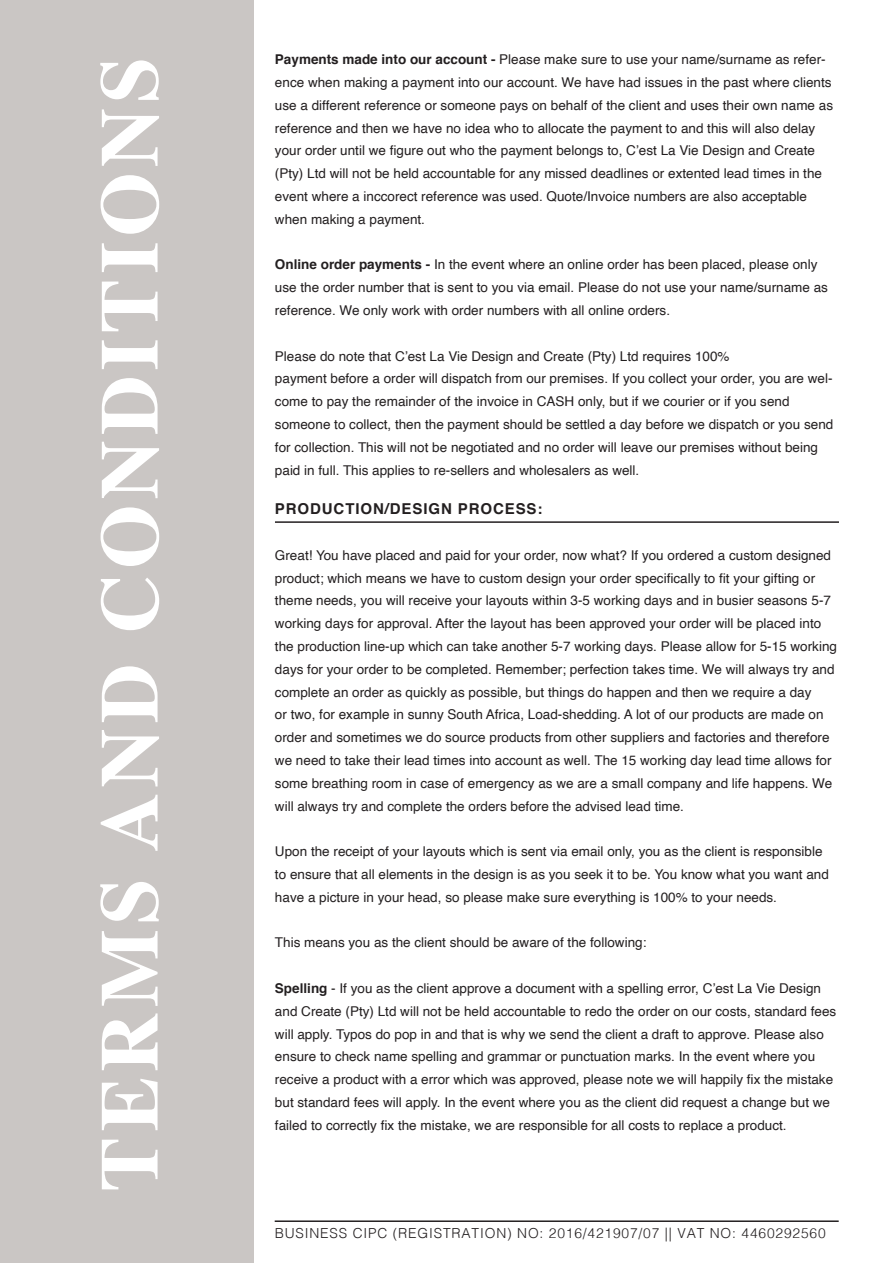
<style>
.page{position:relative;width:893px;height:1263px;background:#fff}
.page>*{position:absolute;margin:0;border:0;box-sizing:border-box;transform-origin:0 0}
.t1{font:700 82.5px "Times";letter-spacing:.06em;color:#fff}
.t2{font:700 15px "Helvetica";letter-spacing:.06em;color:#231f20}
.t3{font:300 13.8px "Helvetica";letter-spacing:.06em;color:#231f20}
.t4{font:13.5px/22.8px "Helvetica";color:#231f20}
.s1{font-weight:700}
</style>
<div class="page">
<div style="left:0;top:0;width:253px;height:1263px;background:#cac6c4"></div>
<hr style="left:275px;top:1220px;width:564px;height:2px;background:#231f20">
<hr style="left:275px;top:521px;width:564px;height:2px;background:#231f20">
<h1 class="t1" style="left:51px;top:1191px;width:1136px;rotate:-90deg">TERMS AND CONDITIONS</h1>
<p class="t4" style="left:275px;top:48px;width:560px"><span class="s1">Payments made into our account -</span> Please make sure to use your name/surname as refer&shy;ence when making a payment into our account. We have had issues in the past where clients use a different reference or someone pays on behalf of the client and uses their own name as reference and then we have no idea who to allocate the payment to and this will also delay your order until we figure out who the payment belongs to, C’est La Vie Design and Create (Pty) Ltd will not be held accountable for any missed deadlines or extented lead times in the event where a inccorect reference was used. Quote/Invoice numbers are also acceptable when making a payment.</p>
<p class="t4" style="left:275px;top:254px;width:555px"><span class="s1">Online order payments -</span> In the event where an online order has been placed, please only use the order number that is sent to you via email. Please do not use your name/surname as reference. We only work with order numbers with all online orders.</p>
<p class="t4" style="left:275px;top:345px;width:456px">Please do note that C’est La Vie Design and Create (Pty) Ltd requires 100%</p>
<p class="t4" style="left:275px;top:368px;width:559px">payment before a order will dispatch from our premises. If you collect your order, you are wel&shy;come to pay the remainder of the invoice in CASH only, but if we courier or if you send</p>
<p class="t4" style="left:275px;top:413px;width:560px">someone to collect, then the payment should be settled a day before we dispatch or you send for collection. This will not be negotiated and no order will leave our premises without being paid in full. This applies to re-sellers and wholesalers as well.</p>
<p class="t2" style="left:275px;top:497px;width:269px">PRODUCTION/DESIGN PROCESS:</p>
<p class="t4" style="left:275px;top:544px;width:563px">Great! You have placed and paid for your order, now what? If you ordered a custom designed product; which means we have to custom design your order specifically to fit your gifting or theme needs, you will receive your layouts within 3-5 working days and in busier seasons 5-7 working days for approval. After the layout has been approved your order will be placed into the production line-up which can take another 5-7 working days. Please allow for 5-15 working days for your order to be completed. Remember; perfection takes time. We will always try and complete an order as quickly as possible, but things do happen and then we require a day<br>or two, for example in sunny South Africa, Load-shedding. A lot of our products are made on order and sometimes we do source products from other suppliers and factories and therefore we need to take their lead times into account as well. The 15 working day lead time allows for some breathing room in case of emergency as we are a small company and life happens. We will always try and complete the orders before the advised lead time.</p>
<p class="t4" style="left:275px;top:840px;width:555px">Upon the receipt of your layouts which is sent via email only, you as the client is responsible to ensure that all elements in the design is as you seek it to be. You know what you want and have a picture in your head, so please make sure everything is 100% to your needs.</p>
<p class="t4" style="left:275px;top:932px;width:373px">This means you as the client should be aware of the following:</p>
<p class="t4" style="left:275px;top:977px;width:563px"><span class="s1">Spelling</span> - If you as the client approve a document with a spelling error, C’est La Vie Design and Create (Pty) Ltd will not be held accountable to redo the order on our costs, standard fees will apply. Typos do pop in and that is why we send the client a draft to approve. Please also ensure to check name spelling and grammar or punctuation marks. In the event where you receive a product with a error which was approved, please note we will happily fix the mistake but standard fees will apply. In the event where you as the client did request a change but we failed to correctly fix the mistake, we are responsible for all costs to replace a product.</p>
<p class="t3" style="left:275px;top:1222px;width:552px">BUSINESS CIPC (REGISTRATION) NO: 2016/421907/07 || VAT NO: 4460292560</p>
</div>
